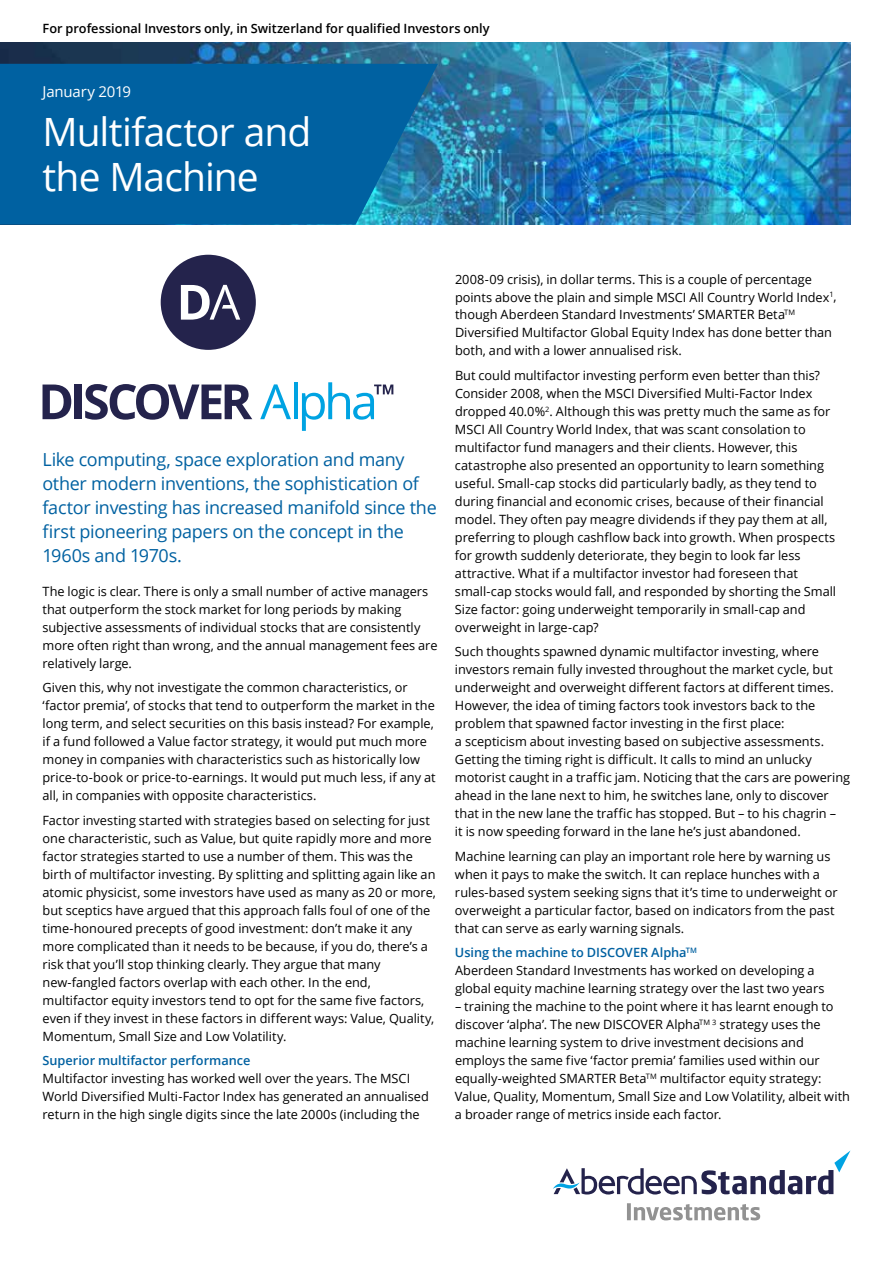
<style>
.page{position:relative;width:893px;height:1263px;background:#fff}
.page>*{position:absolute;margin:0;border:0;box-sizing:border-box;transform-origin:0 0}
.t1{font:39px/45px "Open Sans";letter-spacing:-.025em;color:#fff}
.t2{font:18px/24px "Open Sans";letter-spacing:-.02em;color:#0061a1}
.t3{font:15px "Open Sans";letter-spacing:-.01em;color:#fff}
.t4{font:12.75px/18px "Open Sans";color:#000}
.t5{font:600 12.75px "Open Sans";color:#000}
.t6{font:600 12.75px "Open Sans";color:#0061a1}
.s1{font-weight:600;color:#0061a1}
</style>
<div class="page">
<img style="left:0;top:43px;width:850px;height:182px">
<svg style="left:0;top:64px;width:438px;height:161px;background:#0364a2"></svg>
<svg style="left:553px;top:1151px;width:297px;height:43px"></svg>
<svg style="left:627px;top:1203px;width:133px;height:17px"></svg>
<svg style="left:43px;top:384px;width:28px;height:35px"></svg>
<div style="left:74px;top:384px;width:8px;height:35px;background:#24234c"></div>
<svg style="left:85px;top:384px;width:167px;height:36px"></svg>
<svg style="left:302px;top:382px;width:91px;height:49px"></svg>
<hr style="left:294px;top:382px;width:4px;height:37px;background:#00a3e2">
<svg style="left:260px;top:384px;width:31px;height:35px"></svg>
<svg style="left:161px;top:255px;width:95px;height:95px"></svg>
<p class="t5" style="left:43px;top:19px;width:449px">For professional Investors only, in Switzerland for qualified Investors only</p>
<p class="t3" style="left:43px;top:81px;width:90px">January 2019</p>
<h1 class="t1" style="left:43px;top:109px;width:270px">Multifactor and the Machine</h1>
<h2 class="t2" style="left:43px;top:447px;width:396px">Like computing, space exploration and many other modern inventions, the sophistication of factor investing has increased manifold since the first pioneering papers on the concept in the 1960s and 1970s.</h2>
<p class="t4" style="left:43px;top:582px;width:397px">The logic is clear. There is only a small number of active managers that outperform the stock market for long periods by making subjective assessments of individual stocks that are consistently more often right than wrong, and the annual management fees are relatively large.</p>
<p class="t4" style="left:43px;top:678px;width:395px">Given this, why not investigate the common characteristics, or ‘factor premia’, of stocks that tend to outperform the market in the long term, and select securities on this basis instead? For example, if a fund followed a Value factor strategy, it would put much more money in companies with characteristics such as historically low price-to-book or price-to-earnings. It would put much less, if any at all, in companies with opposite characteristics.</p>
<p class="t4" style="left:43px;top:811px;width:395px">Factor investing started with strategies based on selecting for just one characteristic, such as Value, but quite rapidly more and more factor strategies started to use a number of them. This was the birth of multifactor investing. By splitting and splitting again like an atomic physicist, some investors have used as many as 20 or more, but sceptics have argued that this approach falls foul of one of the time-honoured precepts of good investment: don’t make it any more complicated than it needs to be because, if you do, there’s a risk that you’ll stop thinking clearly. They argue that many new-fangled factors overlap with each other. In the end, multifactor equity investors tend to opt for the same five factors, even if they invest in these factors in different ways: Value, Quality, Momentum, Small Size and Low Volatility.</p>
<p class="t6" style="left:43px;top:1052px;width:209px">Superior multifactor performance</p>
<p class="t4" style="left:43px;top:1069px;width:388px">Multifactor investing has worked well over the years. The MSCI<br>World Diversified Multi-Factor Index has generated an annualised return in the high single digits since the late 2000s (including the</p>
<p class="t4" style="left:455px;top:270px;width:383px">2008-09 crisis), in dollar terms. This is a couple of percentage points above the plain and simple MSCI All Country World Index<sup>1</sup>, though Aberdeen Standard Investments’ SMARTER Beta<sup>TM </sup>Diversified Multifactor Global Equity Index has done better than both, and with a lower annualised risk.</p>
<p class="t4" style="left:455px;top:366px;width:383px">But could multifactor investing perform even better than this?<br>Consider 2008, when the MSCI Diversified Multi-Factor Index dropped 40.0%<sup>2</sup>. Although this was pretty much the same as for MSCI All Country World Index, that was scant consolation to multifactor fund managers and their clients. However, this catastrophe also presented an opportunity to learn something useful. Small-cap stocks did particularly badly, as they tend to during financial and economic crises, because of their financial model. They often pay meagre dividends if they pay them at all, preferring to plough cashflow back into growth. When prospects for growth suddenly deteriorate, they begin to look far less attractive. What if a multifactor investor had foreseen that small-cap stocks would fall, and responded by shorting the Small Size factor: going underweight temporarily in small-cap and overweight in large-cap?</p>
<p class="t4" style="left:455px;top:642px;width:397px">Such thoughts spawned dynamic multifactor investing, where investors remain fully invested throughout the market cycle, but underweight and overweight different factors at different times.<br>However, the idea of timing factors took investors back to the problem that spawned factor investing in the first place:<br>a scepticism about investing based on subjective assessments.<br>Getting the timing right is difficult. It calls to mind an unlucky motorist caught in a traffic jam. Noticing that the cars are powering ahead in the lane next to him, he switches lane, only to discover that in the new lane the traffic has stopped. But – to his chagrin –<br>it is now speeding forward in the lane he’s just abandoned.</p>
<p class="t4" style="left:455px;top:847px;width:384px">Machine learning can play an important role here by warning us when it pays to make the switch. It can replace hunches with a rules-based system seeking signs that it’s time to underweight or overweight a particular factor, based on indicators from the past that can serve as early warning signals.</p>
<p class="t4" style="left:455px;top:943px;width:371px"><span class="s1">Using the machine to DISCOVER Alpha</span><sup>TM<br></sup>Aberdeen Standard Investments has worked on developing a global equity machine learning strategy over the last two years</p>
<p class="t4" style="left:455px;top:997px;width:397px">– training the machine to the point where it has learnt enough to discover ‘alpha’. The new DISCOVER Alpha<sup>TM</sup> <sup>3</sup> strategy uses the machine learning system to drive investment decisions and employs the same five ‘factor premia’ families used within our equally-weighted SMARTER Beta<sup>TM</sup> multifactor equity strategy:<br>Value, Quality, Momentum, Small Size and Low Volatility, albeit with a broader range of metrics inside each factor.</p>
</div>
